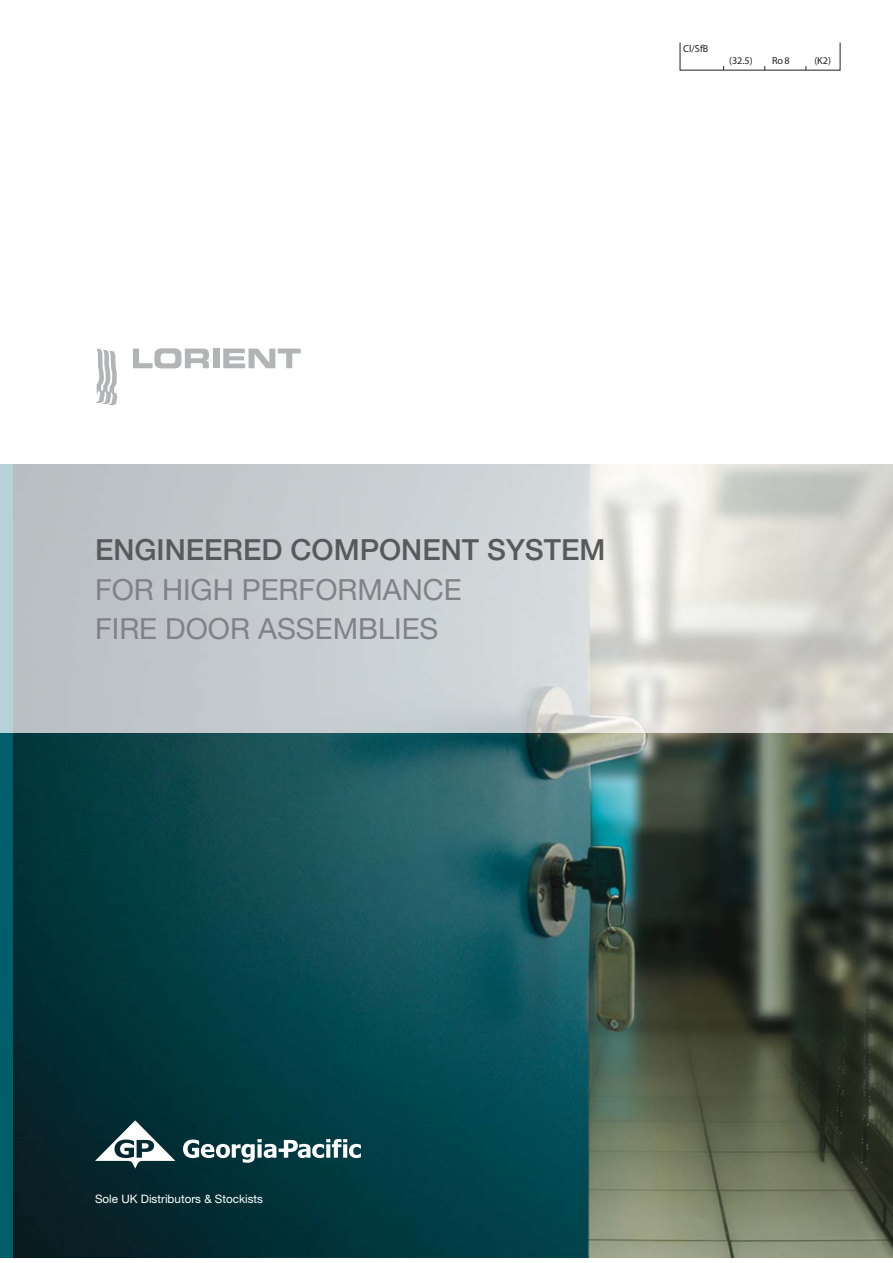
<style>
.page{position:relative;width:893px;height:1263px;background:#fff}
.page>*{position:absolute;margin:0;border:0;box-sizing:border-box;transform-origin:0 0}
.t1{font:29.1px/39.3px "Helvetica Neue LT Pro";color:#808285}
.t2{font:500 29.1px "Helvetica Neue LT Pro";color:#58595b}
.t3{font:11.7px "Helvetica Neue LT Pro";color:#fff}
.t4{font:10.2px "Myriad Pro";color:#231f20}
</style>
<div class="page">
<img style="left:12px;top:464px;width:881px;height:793px">
<div style="left:0;top:464px;width:12px;height:793px;background:#005e6a"></div>
<div style="left:0;top:464px;width:12px;height:269px;background:#b4d2d7"></div>
<svg style="left:95px;top:1120px;width:80px;height:49px"></svg>
<svg style="left:183px;top:1139px;width:178px;height:24px"></svg>
<svg style="left:133px;top:348px;width:76px;height:20px"></svg>
<div style="left:213px;top:349px;width:6px;height:19px;background:#b2b4b6"></div>
<svg style="left:223px;top:349px;width:78px;height:19px"></svg>
<svg style="left:95px;top:349px;width:23px;height:56px"></svg>
<p class="t4" style="left:683px;top:42px;width:27px">Cl/SfB</p>
<p class="t4" style="left:729px;top:54px;width:25px">(32.5)</p>
<p class="t4" style="left:772px;top:54px;width:19px">Ro8</p>
<p class="t4" style="left:814px;top:54px;width:18px">(K2)</p>
<p class="t2" style="left:95px;top:540px;width:512px">ENGINEERED COMPONENT SYSTEM</p>
<p class="t1" style="left:95px;top:572px;width:368px">FOR HIGH PERFORMANCE<br>FIRE DOOR ASSEMBLIES</p>
<p class="t3" style="left:95px;top:1194px;width:170px">Sole UK Distributors &amp; Stockists</p>
</div>
